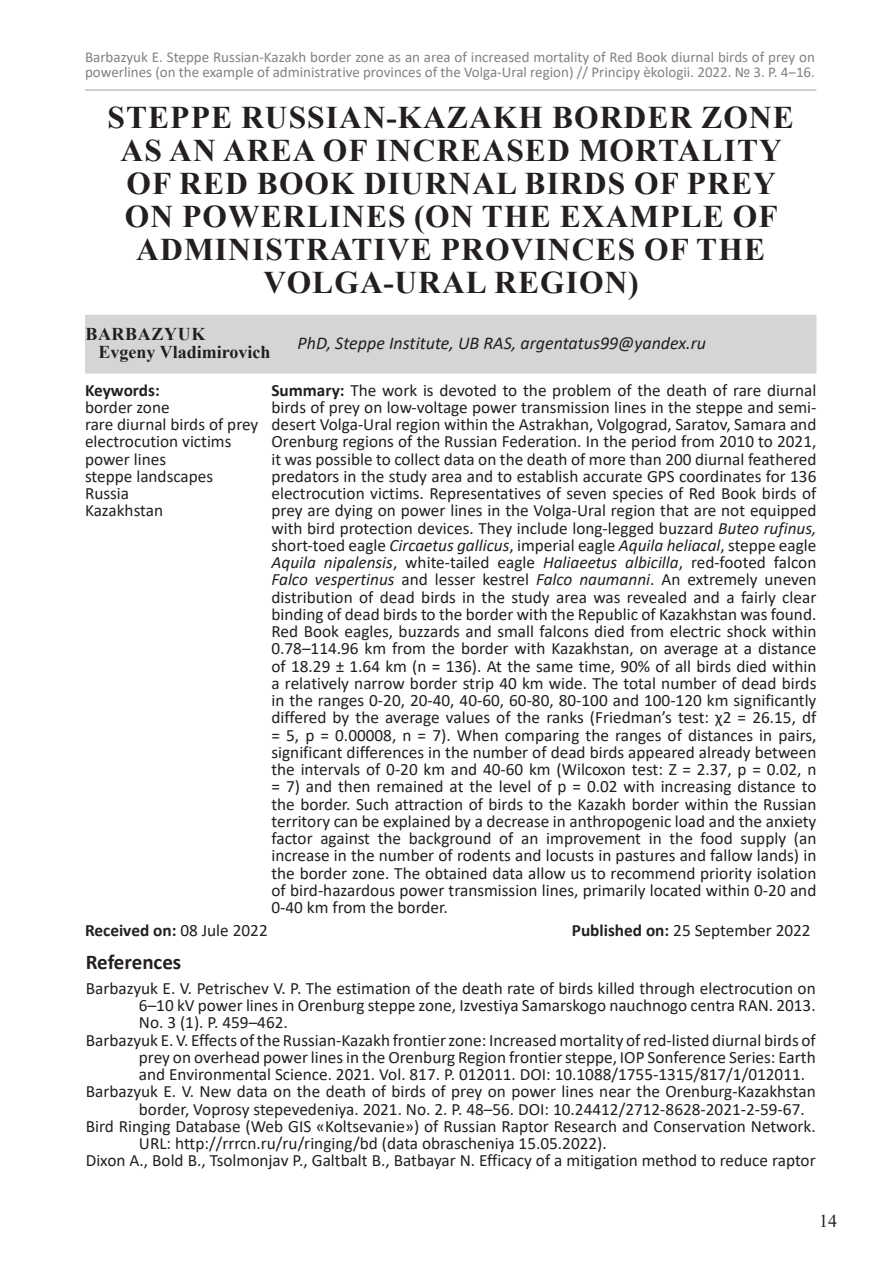
<style>
.page{position:relative;width:893px;height:1263px;background:#fff}
.page>*{position:absolute;margin:0;border:0;box-sizing:border-box;transform-origin:0 0}
.heading_1{font:700 31.5px/33px "Times New Roman";letter-spacing:.035em;color:#231f20;text-align:center}
.heading_3{font:700 21px "Calibri";color:#231f20}
.t1{font:italic 18px "Calibri";color:#231f20}
.t2{font:700 18px/18px "Times New Roman";color:#231f20}
.t3{font:18px "Times New Roman";color:#231f20}
.heading_3-2{font:17.25px/17.2px "Calibri";color:#231f20}
.heading_3-3{font:700 17.25px "Calibri";color:#231f20}
.t4{font:15px/15px "Calibri";color:#808285}
.s1{font-weight:700}
.s2{font-style:italic}
.s3{font-weight:400}
</style>
<div class="page">
<hr style="left:85px;top:89px;width:731px;height:2px;background:#808285">
<div style="left:85px;top:315px;width:731px;height:58px;background:#d4d5d7"></div>
<p class="t4" style="left:85px;top:49px;width:731px">Barbazyuk E. Steppe Russian-Kazakh border zone as an area of increased mortality of Red Book diurnal birds of prey on powerlines (on the example of administrative provinces of the Volga-Ural region) // Principy èkologii. 2022. № 3. P. 4‒16.</p>
<p class="heading_1" style="left:107px;top:100px;width:688px">STEPPE RUSSIAN-KAZAKH BORDER ZONE<br>AS AN AREA OF INCREASED MORTALITY<br>OF RED BOOK DIURNAL BIRDS OF PREY<br>ON POWERLINES (ON THE EXAMPLE OF<br>ADMINISTRATIVE PROVINCES OF THE<br>VOLGA-URAL REGION)</p>
<p class="t2" style="left:99px;top:324px;width:173px;text-indent:-13px">BARBAZYUK<br>Evgeny Vladimirovich</p>
<p class="t1" style="left:298px;top:331px;width:410px">PhD, Steppe Institute, UB RAS, argentatus99@yandex.ru</p>
<p class="heading_3-3" style="left:85px;top:378px;width:76px">Keywords:</p>
<p class="heading_3-2" style="left:85px;top:398px;width:175px">border zone<br>rare diurnal birds of prey electroсution victims power lines<br>steppe landscapes<br>Russia<br>Kazakhstan</p>
<p class="heading_3-2" style="left:271px;top:381px;width:546px;text-align:justify"><span class="s1">Summary:</span> The work is devoted to the problem of the death of rare diurnal birds of prey on low-voltage power transmission lines in the steppe and semi&shy;desert Volga-Ural region within the Astrakhan, Volgograd, Saratov, Samara and Orenburg regions of the Russian Federation. In the period from 2010 to 2021, it was possible to collect data on the death of more than 200 diurnal feathered predators in the study area and to establish accurate GPS coordinates for 136 electrocution victims. Representatives of seven species of Red Book birds of prey are dying on power lines in the Volga-Ural region that are not equipped with bird protection devices. They include long-legged buzzard <span class="s2">Buteo rufinus, </span>short-toed eagle <span class="s2">Circaetus gallicus</span>, imperial eagle <span class="s2">Aquila heliacal</span>, steppe eagle <span class="s2">Aquila nipalensis</span>, white-tailed eagle <span class="s2">Haliaeetus albicilla</span>, red-footed falcon <span class="s2">Falco vespertinus</span> and lesser kestrel <span class="s2">Falco naumanni</span>. An extremely uneven distribution of dead birds in the study area was revealed and a fairly clear binding of dead birds to the border with the Republic of Kazakhstan was found.<br>Red Book eagles, buzzards and small falcons died from electric shock within 0.78–114.96 km from the border with Kazakhstan, on average at a distance of 18.29 ± 1.64 km (n = 136). At the same time, 90% of all birds died within a relatively narrow border strip 40 km wide. The total number of dead birds in the ranges 0-20, 20-40, 40-60, 60-80, 80-100 and 100-120 km significantly differed by the average values of the ranks (Friedman’s test: χ2 = 26.15, df = 5, p = 0.00008, n = 7). When comparing the ranges of distances in pairs, significant differences in the number of dead birds appeared already between the intervals of 0-20 km and 40-60 km (Wilcoxon test: Z = 2.37, p = 0.02, n = 7) and then remained at the level of p = 0.02 with increasing distance to the border. Such attraction of birds to the Kazakh border within the Russian territory can be explained by a decrease in anthropogenic load and the anxiety factor against the background of an improvement in the food supply (an increase in the number of rodents and locusts in pastures and fallow lands) in the border zone. The obtained data allow us to recommend priority isolation of bird-hazardous power transmission lines, primarily located within 0-20 and 0-40 km from the border.</p>
<p class="heading_3-3" style="left:85px;top:918px;width:184px">Received on: <span class="s3">08 Jule 2022</span></p>
<p class="heading_3-2" style="left:572px;top:921px;width:240px"><span class="s1">Published on:</span> 25 September 2022</p>
<p class="heading_3" style="left:86px;top:947px;width:97px">References</p>
<p class="heading_3-2" style="left:139px;top:979px;width:678px;text-align:justify;text-indent:-53px">Barbazyuk E. V. Petrischev V. P. The estimation of the death rate of birds killed through electrocution on 6–10 kV power lines in Orenburg steppe zone, Izvestiya Samarskogo nauchnogo centra RAN. 2013.<br>No. 3 (1). P. 459–462.</p>
<p class="heading_3-2" style="left:139px;top:1031px;width:678px;text-align:justify;text-indent:-53px">Barbazyuk E. V. Effects of the Russian-Kazakh frontier zone: Increased mortality of red-listed diurnal birds of prey on overhead power lines in the Orenburg Region frontier steppe, IOP Sonference Series: Earth and Environmental Science. 2021. Vol. 817. P. 012011. DOI: 10.1088/1755-1315/817/1/012011.</p>
<p class="heading_3-2" style="left:139px;top:1082px;width:678px;text-indent:-53px">Barbazyuk E. V. New data on the death of birds of prey on power lines near the Orenburg-Kazakhstan border, Voprosy stepevedeniya. 2021. No. 2. P. 48–56. DOI: 10.24412/2712-8628-2021-2-59-67.</p>
<p class="heading_3-2" style="left:139px;top:1117px;width:678px;text-indent:-53px">Bird Ringing Database (Web GIS «Koltsevanie») of Russian Raptor Research and Conservation Network.<br>URL: http://rrrcn.ru/ru/ringing/bd (data obrascheniya 15.05.2022).</p>
<p class="heading_3-2" style="left:86px;top:1151px;width:731px">Dixon A., Bold B., Tsolmonjav P., Galtbalt B., Batbayar N. Efficacy of a mitigation method to reduce raptor</p>
<p class="t3" style="left:819px;top:1208px;width:19px">14</p>
</div>
